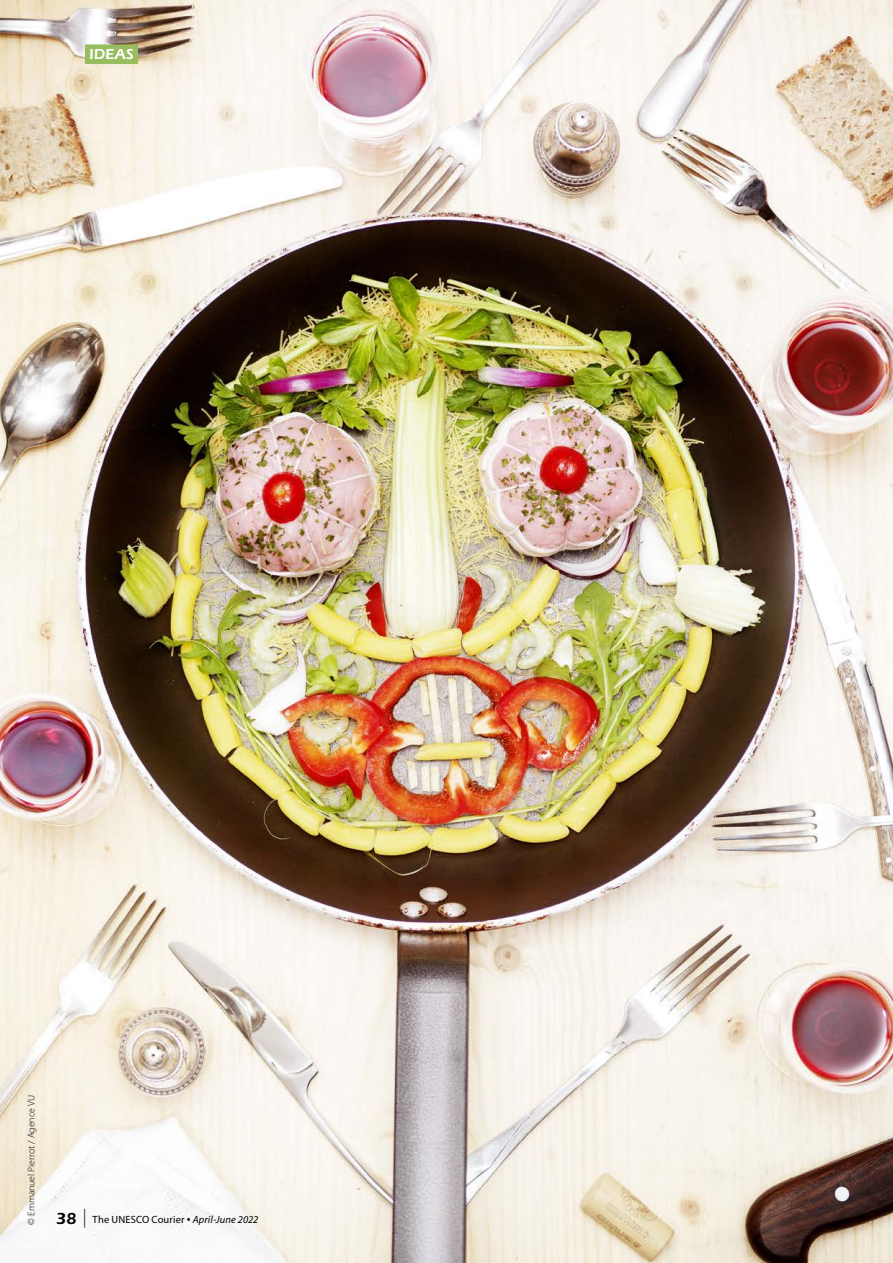
<style>
.page{position:relative;width:893px;height:1263px;background:#fff}
.page>*{position:absolute;margin:0;border:0;box-sizing:border-box;transform-origin:0 0}
.t1{font:600 15px "ITC Eras Std";letter-spacing:.02em;color:#fff}
.t2{font:10.5px "Myriad Pro";letter-spacing:.015em;color:#000}
.t3{font:300 9.75px "Myriad Pro";color:#000}
.s1{font-family:"ITC Eras Std";font-weight:600;font-size:16.5px}
.s2{font-size:18.9px}
.s3{font-size:13.5px}
.s4{font-style:italic}
</style>
<div class="page">
<img style="left:0;top:0;width:893px;height:1263px">
<div style="left:85px;top:44px;width:53px;height:20px;background:#97bd5e"></div>
<svg style="left:85px;top:1179px;width:9px;height:8px"></svg>
<h1 class="t1" style="left:89px;top:46px;width:46px">IDEAS</h1>
<p class="t3" style="left:25px;top:1224px;width:131px;rotate:-90deg">© Emmanuel Pierrot / Agence VU</p>
<p class="t2" style="left:56px;top:1212px;width:204px"><span class="s1">38</span> <span class="s2">|</span> The UNESCO Courier <span class="s3">•</span> <span class="s4">April-June 2022</span></p>
</div>
